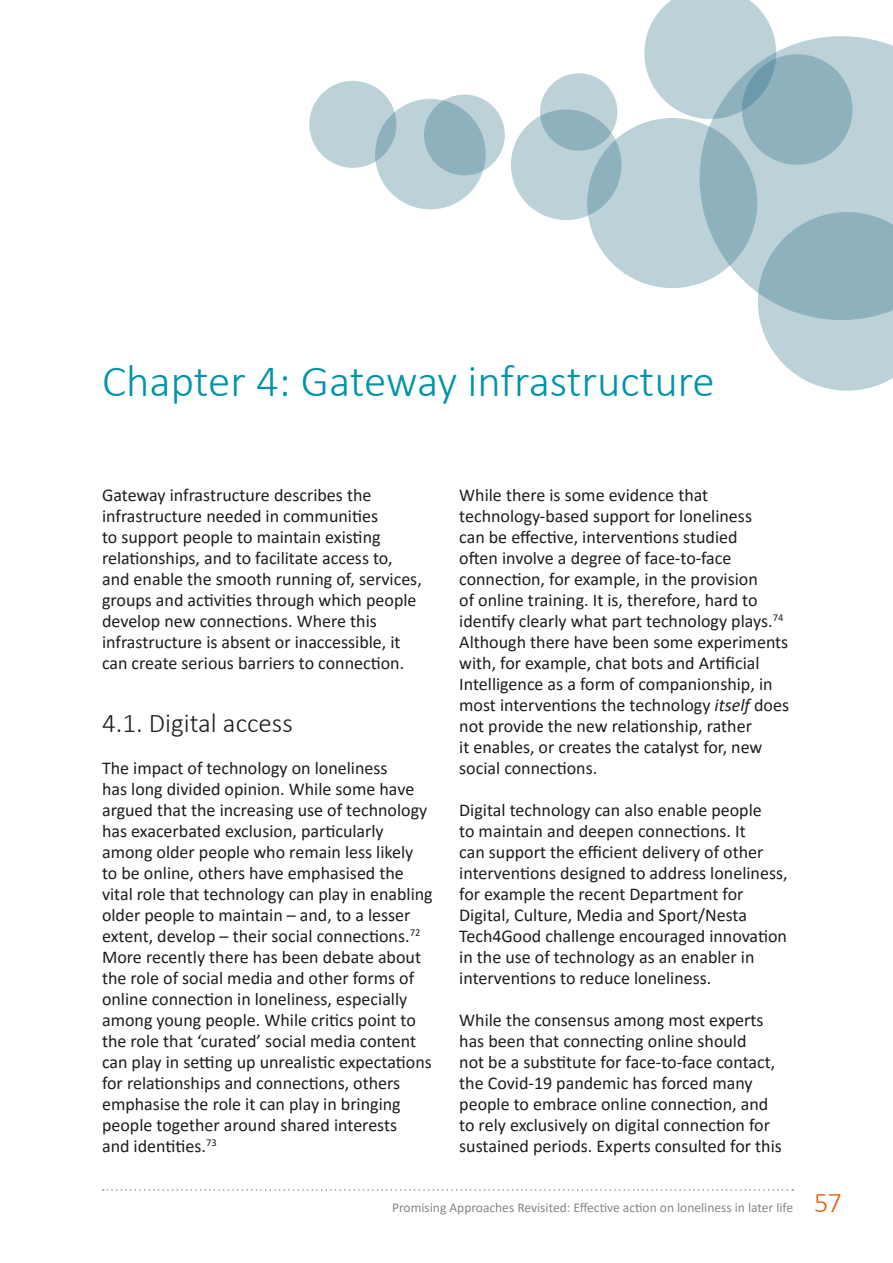
<style>
.page{position:relative;width:893px;height:1263px;background:#fff}
.page>*{position:absolute;margin:0;border:0;box-sizing:border-box;transform-origin:0 0}
.Header_-_1_Chapter{font:300 45px "Calibri";color:#0094aa}
.t1{font:300 28.5px "Calibri";color:#de6106}
.Header_-_2{font:300 27px "Calibri";color:#1d1d1b}
.t2{font:18px/21px "Calibri";color:#1d1d1b}
.t3{font:13.5px "Calibri";color:#878787}
.s1{font-style:italic}
</style>
<div class="page">
<svg style="left:644px;top:0;width:130px;height:119px"></svg>
<svg style="left:700px;top:36px;width:193px;height:267px;background:#bfd3da"></svg>
<svg style="left:587px;top:118px;width:170px;height:170px;background:#b0c8d1"></svg>
<svg style="left:511px;top:109px;width:110px;height:111px;background:#b2cad2"></svg>
<div style="left:375px;top:99px;width:111px;height:110px;background:#bcd1d8;border-radius:50%"></div>
<svg style="left:309px;top:81px;width:87px;height:87px;background:#b8ced5"></svg>
<svg style="left:758px;top:212px;width:135px;height:179px;background:#aac5ce"></svg>
<svg style="left:424px;top:95px;width:81px;height:80px;background:#9cbbc6"></svg>
<svg style="left:742px;top:54px;width:110px;height:111px;background:#8aafbb"></svg>
<svg style="left:540px;top:73px;width:77px;height:78px;background:#a7c3cc"></svg>
<svg style="left:103px;top:1189px;width:690px;height:2px"></svg>
<p class="Header_-_1_Chapter" style="left:102px;top:353px;width:614px">Chapter 4: Gateway infrastructure</p>
<p class="t2" style="left:102px;top:484px;width:321px">Gateway infrastructure describes the infrastructure needed in communities<br>to support people to maintain existing relationships, and to facilitate access to, and enable the smooth running of, services, groups and activities through which people develop new connections. Where this infrastructure is absent or inaccessible, it can create serious barriers to connection.</p>
<p class="Header_-_2" style="left:102px;top:706px;width:192px">4.1. Digital access</p>
<p class="t2" style="left:102px;top:757px;width:332px">The impact of technology on loneliness<br>has long divided opinion. While some have argued that the increasing use of technology has exacerbated exclusion, particularly among older people who remain less likely to be online, others have emphasised the vital role that technology can play in enabling older people to maintain – and, to a lesser extent, develop – their social connections.<sup>72<br></sup>More recently there has been debate about the role of social media and other forms of online connection in loneliness, especially among young people. While critics point to the role that ‘curated’ social media content can play in setting up unrealistic expectations for relationships and connections, others emphasise the role it can play in bringing people together around shared interests<br>and identities.<sup>73</sup></p>
<p class="t2" style="left:459px;top:484px;width:331px">While there is some evidence that technology-based support for loneliness<br>can be effective, interventions studied<br>often involve a degree of face-to-face connection, for example, in the provision<br>of online training. It is, therefore, hard to identify clearly what part technology plays.<sup>74<br></sup>Although there have been some experiments with, for example, chat bots and Artificial Intelligence as a form of companionship, in most interventions the technology <span class="s1">itself</span> does not provide the new relationship, rather<br>it enables, or creates the catalyst for, new social connections.</p>
<p class="t2" style="left:459px;top:799px;width:330px">Digital technology can also enable people<br>to maintain and deepen connections. It<br>can support the efficient delivery of other interventions designed to address loneliness, for example the recent Department for Digital, Culture, Media and Sport/Nesta Tech4Good challenge encouraged innovation in the use of technology as an enabler in interventions to reduce loneliness.</p>
<p class="t2" style="left:459px;top:1009px;width:324px">While the consensus among most experts has been that connecting online should<br>not be a substitute for face-to-face contact, the Covid-19 pandemic has forced many people to embrace online connection, and to rely exclusively on digital connection for sustained periods. Experts consulted for this</p>
<p class="t3" style="left:392px;top:1198px;width:402px">Promising Approaches Revisited: Effective action on loneliness in later life</p>
<h2 class="t1" style="left:814px;top:1185px;width:29px">57</h2>
</div>
